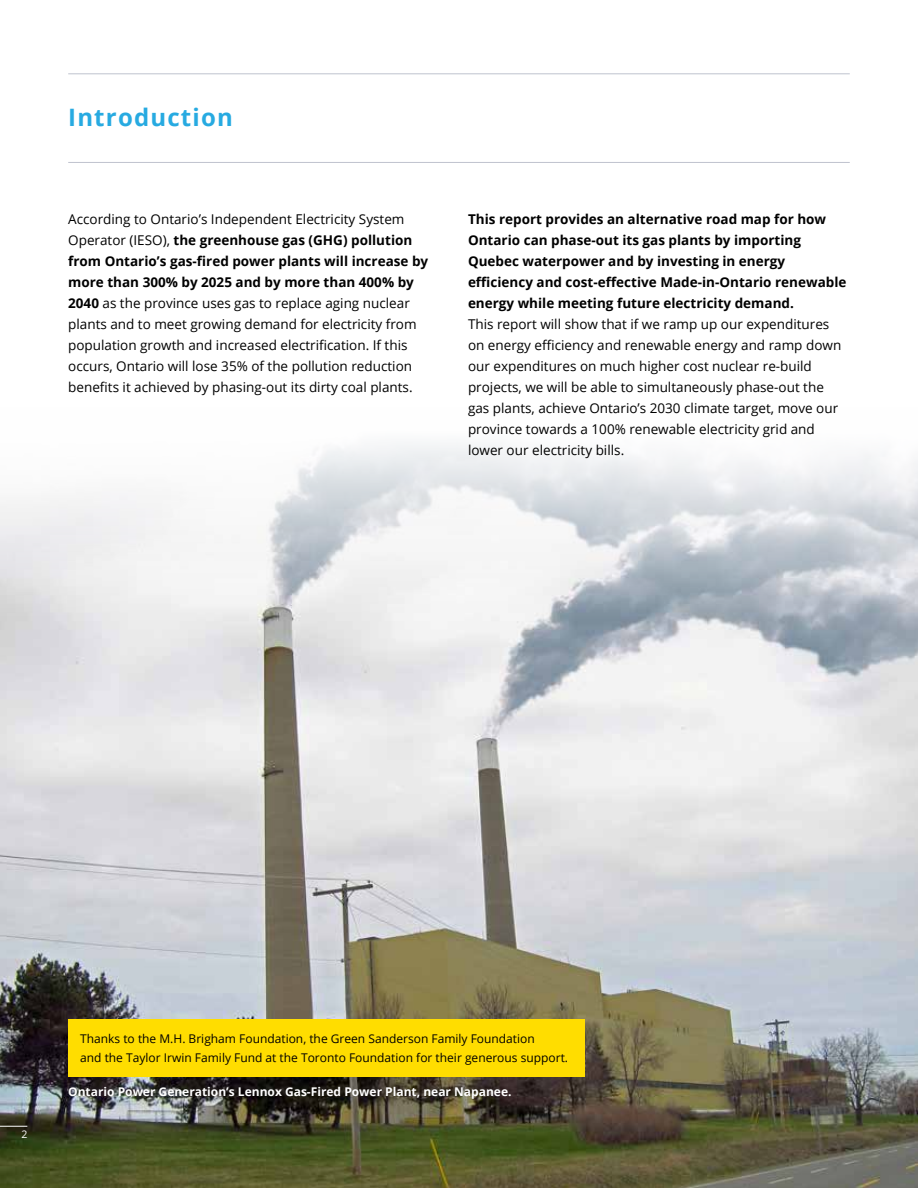
<style>
.page{position:relative;width:918px;height:1188px;background:#fff}
.page>*{position:absolute;margin:0;border:0;box-sizing:border-box;transform-origin:0 0}
.t1{font:700 24px "Open Sans";letter-spacing:.05em;color:#27aae1}
.t2{font:13.5px/21px "Open Sans";color:#000}
.t3{font:700 13.5px/21px "Open Sans";color:#000}
.t4{font:12px/19.5px "Open Sans";color:#000}
.t5{font:700 12px "Open Sans";color:#fff}
.t6{font:10.5px "Open Sans";color:#fff}
.s1{font-weight:700}
</style>
<div class="page">
<img style="left:0;top:444px;width:918px;height:744px">
<svg style="left:0;top:1126px;width:27px;height:1px"></svg>
<hr style="left:68px;top:73px;width:782px;height:1px;background:#bfc3ce">
<hr style="left:68px;top:162px;width:782px;height:1px;background:#bfc3ce">
<div style="left:68px;top:1020px;width:516px;height:57px;background:#fd0"></div>
<h1 class="t1" style="left:68px;top:100px;width:166px">Introduction</h1>
<p class="t2" style="left:68px;top:208px;width:362px">According to Ontario’s Independent Electricity System Operator (IESO), <span class="s1">the greenhouse gas (GH G) pollution from Ontario’s gas-fired power plants will increase by more than 300% by 2025 and by more than 400% by 2040</span> as the province uses gas to replace aging nuclear plants and to meet growing demand for electricity from population growth and increased electrification. If this occurs, Ontario will lose 35% of the pollution reduction benefits it achieved by phasing-out its dirty coal plants.</p>
<p class="t3" style="left:468px;top:208px;width:380px">This report provides an alternative road map for how Ontario can phase-out its gas plants by importing Quebec waterpower and by investing in energy efficiency and cost-effective Made-in-Ontario renewable energy while meeting future electricity demand.</p>
<p class="t2" style="left:468px;top:313px;width:375px">This report will show that if we ramp up our expenditures on energy efficiency and renewable energy and ramp down our expenditures on much higher cost nuclear re-build projects, we will be able to simultaneously phase-out the gas plants, achieve Ontario’s 2030 climate target, move our province towards a 100% renewable electricity grid and lower our electricity bills.</p>
<p class="t6" style="left:21px;top:1127px;width:8px">2</p>
<p class="t4" style="left:80px;top:1029px;width:489px">Thanks to the M.H. Brigham Foundation, the Green Sanderson Family Foundation<br>and the Taylor Irwin Family Fund at the Toronto Foundation for their generous support.</p>
<p class="t5" style="left:68px;top:1083px;width:445px">Ontario Power Generation’s Lennox Gas-Fired Power Plant, near Napanee.</p>
</div>
